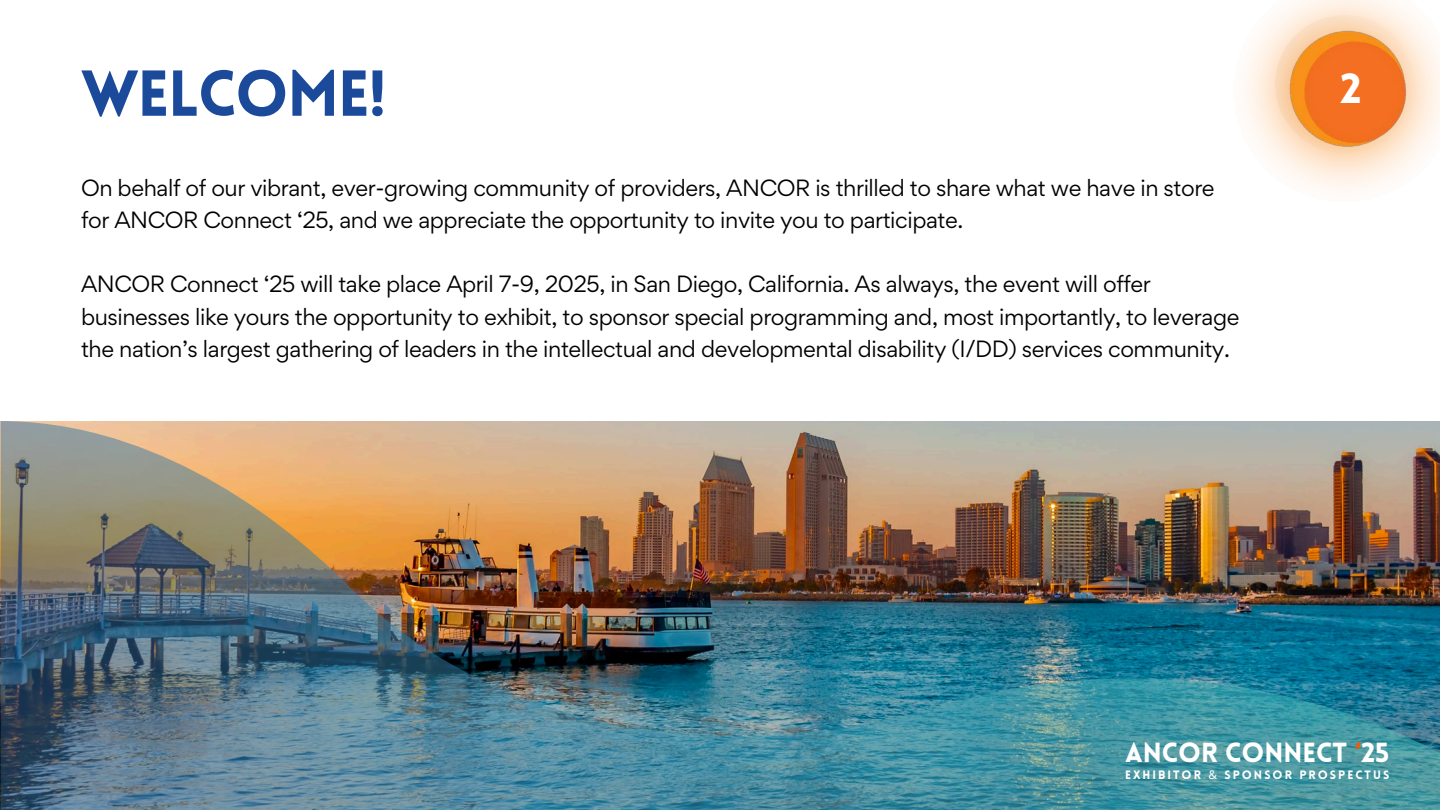
<style>
.page{position:relative;width:1440px;height:810px;background:#fff}
.page>*{position:absolute;margin:0;border:0;box-sizing:border-box;transform-origin:0 0}
.t1{font:900 63.4px "Lovelo";letter-spacing:-.02em;color:#1b4a9b}
.t2{font:900 41.2px "Lovelo";color:#fff}
.t3{font:900 27.1px "Lovelo";color:#fff}
.t4{font:21px/32.2px "Gordita";letter-spacing:-.02em;color:#000}
.t5{font:900 11.9px "Lovelo";letter-spacing:.17em;color:#fff}
.s1{color:#ff5300}
.s2{font-family:"Noto Sans";font-weight:400}
</style>
<div class="page">
<img style="left:1px;top:421px;width:1439px;height:389px">
<img style="left:1276px;top:16px;width:137px;height:137px">
<img style="left:1285px;top:19px;width:132px;height:137px">
<h3 class="t1" style="left:81px;top:68px;width:306px">WELCOME!</h3>
<p class="t2" style="left:1340px;top:72px;width:23px">2</p>
<h1 class="t4" style="left:81px;top:171px;width:1135px">On behalf of our vibrant, ever-growing community of providers, ANCOR is thrilled to share what we have in store for ANCOR Connect ‘25, and we appreciate the opportunity to invite you to participate.</h1>
<h3 class="t4" style="left:81px;top:268px;width:1160px">ANCOR Connect ‘25 will take place April 7-9, 2025, in San Diego, California. As always, the event will offer businesses like yours the opportunity to exhibit, to sponsor special programming and, most importantly, to leverage the nation’s largest gathering of leaders in the intellectual and developmental disability (I/DD) services community.</h3>
<p class="t3" style="left:1125px;top:742px;width:266px">ANCOR CONNECT <span class="s1">‘</span>25</p>
<p class="t5" style="left:1125px;top:770px;width:266px">EXHIBITOR <span class="s2">&amp;</span> SPONSOR PROSPECTUS</p>
</div>
